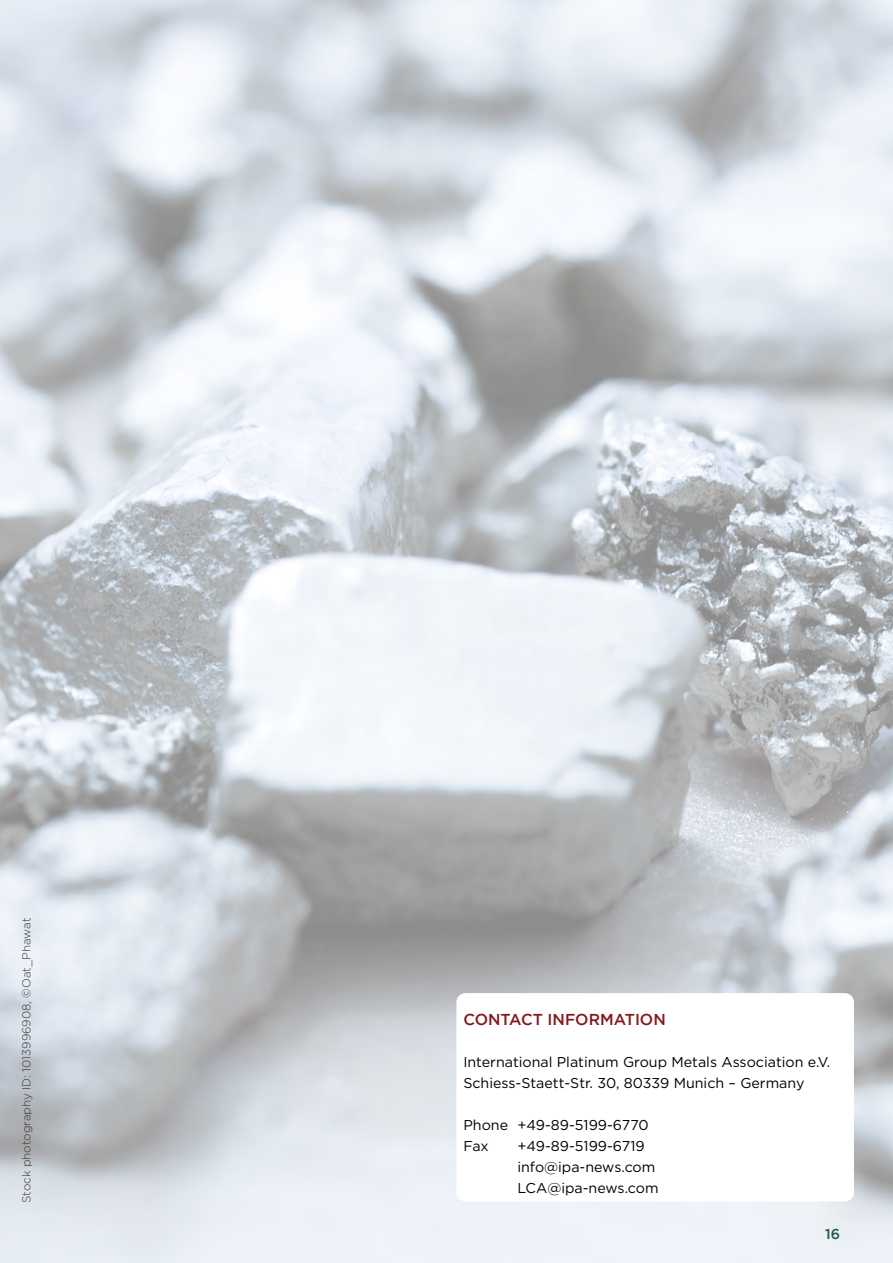
<style>
.page{position:relative;width:893px;height:1263px;background:#fff}
.page>*{position:absolute;margin:0;border:0;box-sizing:border-box;transform-origin:0 0}
.t1{font:500 15.75px "Gotham";color:#85171c}
.t2{font:14.25px/21px "Gotham";color:#000}
.t3{font:500 14.25px "Gotham";color:#1f5c4a}
.t4{font:300 11.55px "Gotham";color:#333}
</style>
<div class="page">
<img style="left:0;top:0;width:893px;height:1263px">
<div style="left:456px;top:993px;width:398px;height:208px;background:#fff;border-radius:9px"></div>
<p class="t4" style="left:20px;top:1203px;width:287px;rotate:-90deg">Stock photography ID: 1013996908, ©Oat_Phawat</p>
<p class="t1" style="left:463px;top:1010px;width:204px">CONTACT INFORMATION</p>
<p class="t2" style="left:463px;top:1051px;width:368px">International Platinum Group Metals Association e.V.<br>Schiess-Staett-Str. 30, 80339 Munich – Germany</p>
<p class="t2" style="left:463px;top:1114px;width:187px">Phone +49-89-5199-6770<br>Fax</p>
<p class="t2" style="left:517px;top:1135px;width:143px">+49-89-5199-6719 info@ipa-news.com<br>LCA@ipa-news.com</p>
<p class="t3" style="left:825px;top:1226px;width:16px">16</p>
</div>
